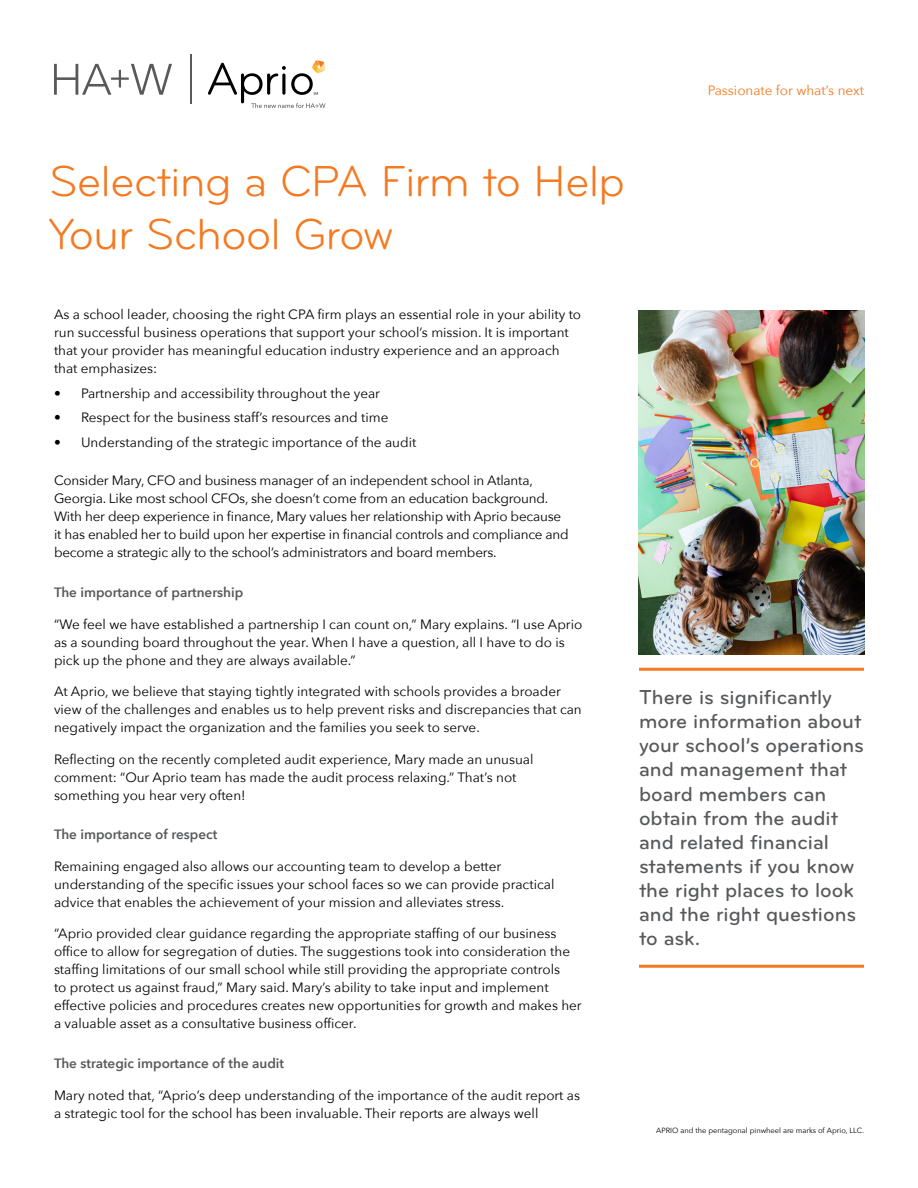
<style>
.page{position:relative;width:918px;height:1188px;background:#fff}
.page>*{position:absolute;margin:0;border:0;box-sizing:border-box;transform-origin:0 0}
.t1{font:45px/53.2px "Bryant";letter-spacing:-.01em;color:#f47920}
.t2{font:500 21px/24px "Bryant Pro";color:#58595b}
.t3{font:13.5px/18px "Avenir Next";color:#000}
.t4{font:600 13.5px "Avenir Next";color:#58595b}
.t5{font:13.5px "Avenir Next";color:#f47920}
.t6{font:7.5px "Avenir Next";color:#000}
</style>
<div class="page">
<img style="left:639px;top:311px;width:226px;height:343px">
<hr style="left:639px;top:668px;width:225px;height:3px;background:#f47920">
<hr style="left:639px;top:965px;width:225px;height:3px;background:#f47920">
<hr style="left:190px;top:54px;width:1px;height:49px;background:#58595b">
<svg style="left:54px;top:64px;width:118px;height:31px"></svg>
<svg style="left:208px;top:60px;width:117px;height:48px"></svg>
<p class="t5" style="left:708px;top:78px;width:158px">Passionate for what’s next</p>
<h1 class="t1" style="left:49px;top:155px;width:577px">Selecting a CPA Firm to Help<br>Your School Grow</h1>
<p class="t3" style="left:54px;top:305px;width:529px">As a school leader, choosing the right CPA firm plays an essential role in your ability to run successful business operations that support your school’s mission. It is important that your provider has meaningful education industry experience and an approach that emphasizes:</p>
<p class="t3" style="left:54px;top:383px;width:328px">• Partnership and accessibility throughout the year</p>
<p class="t3" style="left:54px;top:408px;width:336px">• Respect for the business staff’s resources and time</p>
<p class="t3" style="left:54px;top:433px;width:364px">• Understanding of the strategic importance of the audit</p>
<p class="t3" style="left:54px;top:471px;width:516px">Consider Mary, CFO and business manager of an independent school in Atlanta, Georgia. Like most school CFOs, she doesn’t come from an education background.<br>With her deep experience in finance, Mary values her relationship with Aprio because it has enabled her to build upon her expertise in financial controls and compliance and become a strategic ally to the school’s administrators and board members.</p>
<p class="t4" style="left:54px;top:581px;width:191px">The importance of partnership</p>
<p class="t3" style="left:54px;top:614px;width:530px">“We feel we have established a partnership I can count on,” Mary explains. “I use Aprio as a sounding board throughout the year. When I have a question, all I have to do is pick up the phone and they are always available.”</p>
<p class="t3" style="left:54px;top:682px;width:529px">At Aprio, we believe that staying tightly integrated with schools provides a broader view of the challenges and enables us to help prevent risks and discrepancies that can negatively impact the organization and the families you seek to serve.</p>
<p class="t3" style="left:54px;top:749px;width:481px">Reflecting on the recently completed audit experience, Mary made an unusual comment: “Our Aprio team has made the audit process relaxing.” That’s not something you hear very often!</p>
<p class="t4" style="left:54px;top:823px;width:165px">The importance of respect</p>
<p class="t3" style="left:54px;top:857px;width:502px">Remaining engaged also allows our accounting team to develop a better understanding of the specific issues your school faces so we can provide practical advice that enables the achievement of your mission and alleviates stress.</p>
<p class="t3" style="left:54px;top:924px;width:529px">“Aprio provided clear guidance regarding the appropriate staffing of our business office to allow for segregation of duties. The suggestions took into consideration the staffing limitations of our small school while still providing the appropriate controls<br>to protect us against fraud,” Mary said. Mary’s ability to take input and implement effective policies and procedures creates new opportunities for growth and makes her a valuable asset as a consultative business officer.</p>
<p class="t4" style="left:54px;top:1052px;width:232px">The strategic importance of the audit</p>
<p class="t3" style="left:54px;top:1085px;width:528px">Mary noted that, “Aprio’s deep understanding of the importance of the audit report as a strategic tool for the school has been invaluable. Their reports are always well</p>
<h2 class="t2" style="left:639px;top:685px;width:227px">There is significantly more information about your school’s operations and management that board members can obtain from the audit and related financial statements if you know the right places to look and the right questions to ask.</h2>
<p class="t6" style="left:656px;top:1124px;width:209px">APRIO and the pentagonal pinwheel are marks of Aprio, LLC.</p>
</div>
